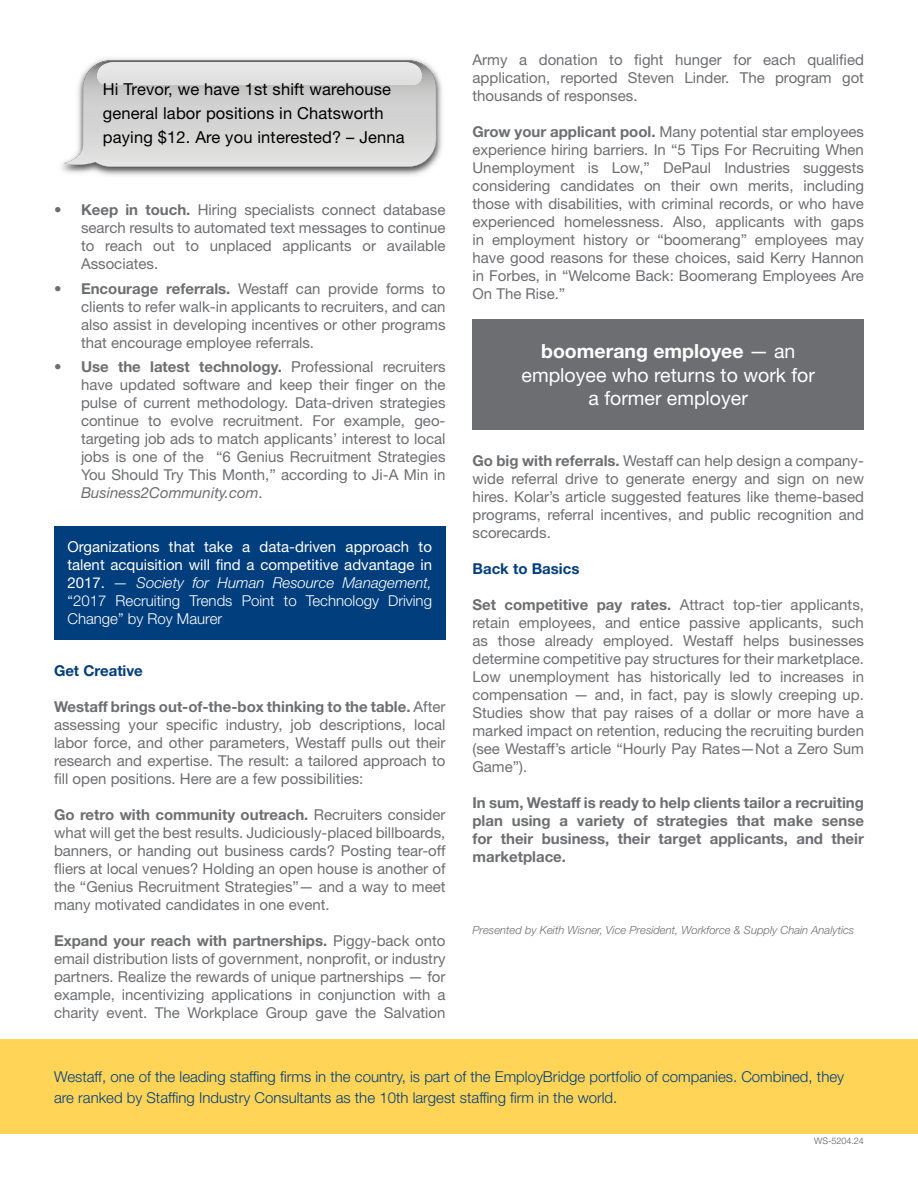
<style>
.page{position:relative;width:918px;height:1188px;background:#fff}
.page>*{position:absolute;margin:0;border:0;box-sizing:border-box;transform-origin:0 0}
.t1{font:19.5px/23.4px "Helvetica Neue LT Std";color:#fff;text-align:center}
.t2{font:16.5px/24px "Helvetica Neue LT Std";letter-spacing:.01em;color:#000}
.t3{font:15px/18px "Helvetica Neue LT Std";color:#6d6e71;text-align:justify}
.t4{font:15px/18px "Helvetica Neue LT Std";color:#fff;text-align:justify}
.t5{font:300 15px/21px "Helvetica Neue LT Std";color:#003e7e}
.t6{font:700 15px/18px "Helvetica Neue LT Std";color:#6d6e71;text-align:justify}
.t7{font:700 15px "Helvetica Neue LT Std";color:#003e7e}
.t8{font:italic 300 11.25px "Helvetica Neue LT Std";color:#6d6e71}
.t9{font:300 9px "Helvetica Neue LT Std";color:#58595b}
.s1{font-weight:700}
.s2{font-style:italic}
.s3{font-weight:300;font-style:italic}
.s4{font-weight:300}
</style>
<div class="page">
<img style="left:62px;top:58px;width:380px;height:118px">
<svg style="left:63px;top:60px;width:373px;height:107px;background:#d3d3d3"></svg>
<div style="left:97px;top:62px;width:325px;height:23px;background:#e4e4e4"></div>
<div style="left:54px;top:526px;width:392px;height:114px;background:#003e7e"></div>
<div style="left:472px;top:320px;width:392px;height:110px;background:#6d6e71"></div>
<div style="left:0;top:1040px;width:918px;height:94px;background:#ffd457"></div>
<p class="t2" style="left:103px;top:77px;width:303px">Hi Trevor, we have 1st shift warehouse general labor positions in Chatsworth paying $12. Are you interested? – Jenna</p>
<p class="t3" style="left:81px;top:200px;width:366px;text-indent:-27px"><span class="s1">• Keep in touch.</span> Hiring specialists connect database search results to automated text messages to continue to reach out to unplaced applicants or available Associates.</p>
<p class="t3" style="left:81px;top:279px;width:366px;text-indent:-27px"><span class="s1">• Encourage referrals.</span> Westaff can provide forms to clients to refer walk-in applicants to recruiters, and can also assist in developing incentives or other programs that encourage employee referrals.</p>
<p class="t3" style="left:81px;top:358px;width:366px;text-indent:-27px"><span class="s1">• Use the latest technology.</span> Professional recruiters have updated software and keep their finger on the pulse of current methodology. Data-driven strategies continue to evolve recruitment. For example, geo&shy;targeting job ads to match applicants’ interest to local jobs is one of the “6 Genius Recruitment Strategies You Should Try This Month,” according to Ji-A Min in <span class="s2">Business2Community.com</span>.</p>
<p class="t4" style="left:68px;top:538px;width:366px">Organizations that take a data-driven approach to talent acquisition will find a competitive advantage in 2017. <span class="s3">— Society for Human Resource Management, </span><span class="s4">“2017 Recruiting Trends Point to Technology Driving Change” by Roy Maurer</span></p>
<p class="t7" style="left:54px;top:661px;width:90px">Get Creative</p>
<p class="t3" style="left:54px;top:697px;width:393px"><span class="s1">Westaff brings out-of-the-box thinking to the table.</span> After assessing your specific industry, job descriptions, local labor force, and other parameters, Westaff pulls out their research and expertise. The result: a tailored approach to fill open positions. Here are a few possibilities:</p>
<p class="t3" style="left:54px;top:805px;width:393px"><span class="s1">Go retro with community outreach.</span> Recruiters consider what will get the best results. Judiciously-placed billboards, banners, or handing out business cards? Posting tear-off fliers at local venues? Holding an open house is another of the “Genius Recruitment Strategies”— and a way to meet many motivated candidates in one event.</p>
<p class="t3" style="left:54px;top:931px;width:393px"><span class="s1">Expand your reach with partnerships.</span> Piggy-back onto email distribution lists of government, nonprofit, or industry partners. Realize the rewards of unique partnerships — for example, incentivizing applications in conjunction with a charity event. The Workplace Group gave the Salvation</p>
<p class="t3" style="left:472px;top:50px;width:393px">Army a donation to fight hunger for each qualified application, reported Steven Linder. The program got thousands of responses.</p>
<p class="t3" style="left:472px;top:122px;width:393px"><span class="s1">Grow your applicant pool.</span> Many potential star employees experience hiring barriers. In “5 Tips For Recruiting When Unemployment is Low,” DePaul Industries suggests considering candidates on their own merits, including those with disabilities, with criminal records, or who have experienced homelessness. Also, applicants with gaps in employment history or “boomerang” employees may have good reasons for these choices, said Kerry Hannon in Forbes, in “Welcome Back: Boomerang Employees Are On The Rise.”</p>
<h1 class="t1" style="left:522px;top:340px;width:295px"><span class="s1">boomerang employee</span> — an employee who returns to work for a former employer</h1>
<p class="t3" style="left:472px;top:452px;width:393px"><span class="s1">Go big with referrals.</span> Westaff can help design a company&shy;wide referral drive to generate energy and sign on new hires. Kolar’s article suggested features like theme-based programs, referral incentives, and public recognition and scorecards.</p>
<p class="t7" style="left:472px;top:559px;width:108px">Back to Basics</p>
<p class="t3" style="left:472px;top:596px;width:393px"><span class="s1">Set competitive pay rates.</span> Attract top-tier applicants, retain employees, and entice passive applicants, such as those already employed. Westaff helps businesses determine competitive pay structures for their marketplace.<br>Low unemployment has historically led to increases in compensation — and, in fact, pay is slowly creeping up.<br>Studies show that pay raises of a dollar or more have a marked impact on retention, reducing the recruiting burden (see Westaff’s article “Hourly Pay Rates—Not a Zero Sum Game”).</p>
<p class="t6" style="left:472px;top:793px;width:393px">In sum, Westaff is ready to help clients tailor a recruiting plan using a variety of strategies that make sense for their business, their target applicants, and their marketplace.</p>
<p class="t8" style="left:472px;top:923px;width:383px">Presented by Keith Wisner, Vice President, Workforce &amp; Supply Chain Analytics</p>
<p class="t5" style="left:54px;top:1066px;width:792px">Westaff, one of the leading staffing firms in the country, is part of the EmployBridge portfolio of companies. Combined, they are ranked by Staffing Industry Consultants as the 10th largest staffing firm in the world.</p>
<p class="t9" style="left:814px;top:1135px;width:51px">WS-5204.24</p>
</div>
